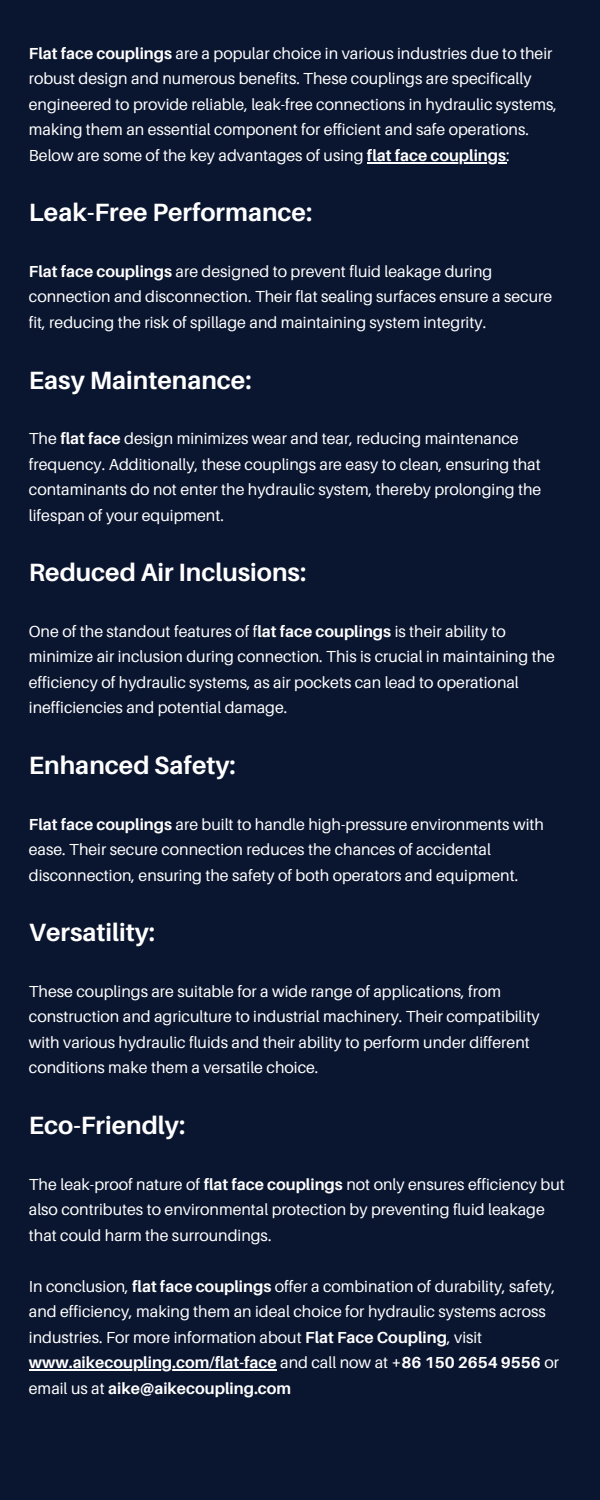
<style>
.page{position:relative;width:600px;height:1500px;background:#0a152f}
.page>*{position:absolute;margin:0;border:0;box-sizing:border-box;transform-origin:0 0}
.t1{font:700 25px "Aileron";color:#fff}
.t2{font:16px/25.5px "Aileron";color:#fff}
.t3{font:700 16px/25.5px "Aileron";color:#fff}
.s1{font-weight:700}
.s2{font-weight:400}
</style>
<div class="page">
<hr style="left:367px;top:162px;width:139px;height:2px;background:#fff">
<hr style="left:29px;top:1370px;width:248px;height:1px;background:#fff">
<p class="t2" style="left:29px;top:40px;width:530px"><span class="s1">Flat face couplings</span> are a popular choice in various industries due to their robust design and numerous benefits. These couplings are specifically engineered to provide reliable, leak-free connections in hydraulic systems, making them an essential component for efficient and safe operations.<br>Below are some of the key advantages of using <span class="s1">flat face couplings</span>:</p>
<h1 class="t1" style="left:29px;top:197px;width:285px">Leak-Free Performance:</h1>
<h1 class="t2" style="left:29px;top:258px;width:525px"><span class="s1">Flat face couplings</span> are designed to prevent fluid leakage during connection and disconnection. Their flat sealing surfaces ensure a secure fit, reducing the risk of spillage and maintaining system integrity.</h1>
<h1 class="t1" style="left:29px;top:364px;width:224px">Easy Maintenance:</h1>
<p class="t2" style="left:29px;top:425px;width:514px">The <span class="s1">flat face</span> design minimizes wear and tear, reducing maintenance frequency. Additionally, these couplings are easy to clean, ensuring that contaminants do not enter the hydraulic system, thereby prolonging the lifespan of your equipment.</p>
<h1 class="t1" style="left:29px;top:557px;width:279px">Reduced Air Inclusions:</h1>
<p class="t2" style="left:29px;top:618px;width:528px">One of the standout features of f<span class="s1">lat face couplings</span> is their ability to minimize air inclusion during connection. This is crucial in maintaining the efficiency of hydraulic systems, as air pockets can lead to operational inefficiencies and potential damage.</p>
<h1 class="t1" style="left:29px;top:750px;width:208px">Enhanced Safety:</h1>
<p class="t2" style="left:29px;top:811px;width:517px"><span class="s1">Flat face couplings</span> are built to handle high-pressure environments with ease. Their secure connection reduces the chances of accidental disconnection, ensuring the safety of both operators and equipment.</p>
<h1 class="t1" style="left:29px;top:917px;width:128px">Versatility:</h1>
<p class="t2" style="left:29px;top:978px;width:512px">These couplings are suitable for a wide range of applications, from construction and agriculture to industrial machinery. Their compatibility with various hydraulic fluids and their ability to perform under different conditions make them a versatile choice.</p>
<h1 class="t1" style="left:29px;top:1110px;width:158px">Eco-Friendly:</h1>
<p class="t2" style="left:29px;top:1171px;width:537px">The leak-proof nature of <span class="s1">flat face couplings</span> not only ensures efficiency but also contributes to environmental protection by preventing fluid leakage that could harm the surroundings.</p>
<h1 class="t2" style="left:29px;top:1273px;width:528px">In conclusion, <span class="s1">flat face couplings</span> offer a combination of durability, safety, and efficiency, making them an ideal choice for hydraulic systems across industries. For more information about <span class="s1">Flat Face Coupling</span>, visit</h1>
<p class="t3" style="left:29px;top:1349px;width:532px">www.aikecoupling.com/flat-face <span class="s2">and call now at</span> +86 150 2654 9556 <span class="s2">or email us at</span> aike@aikecoupling.com</p>
</div>
